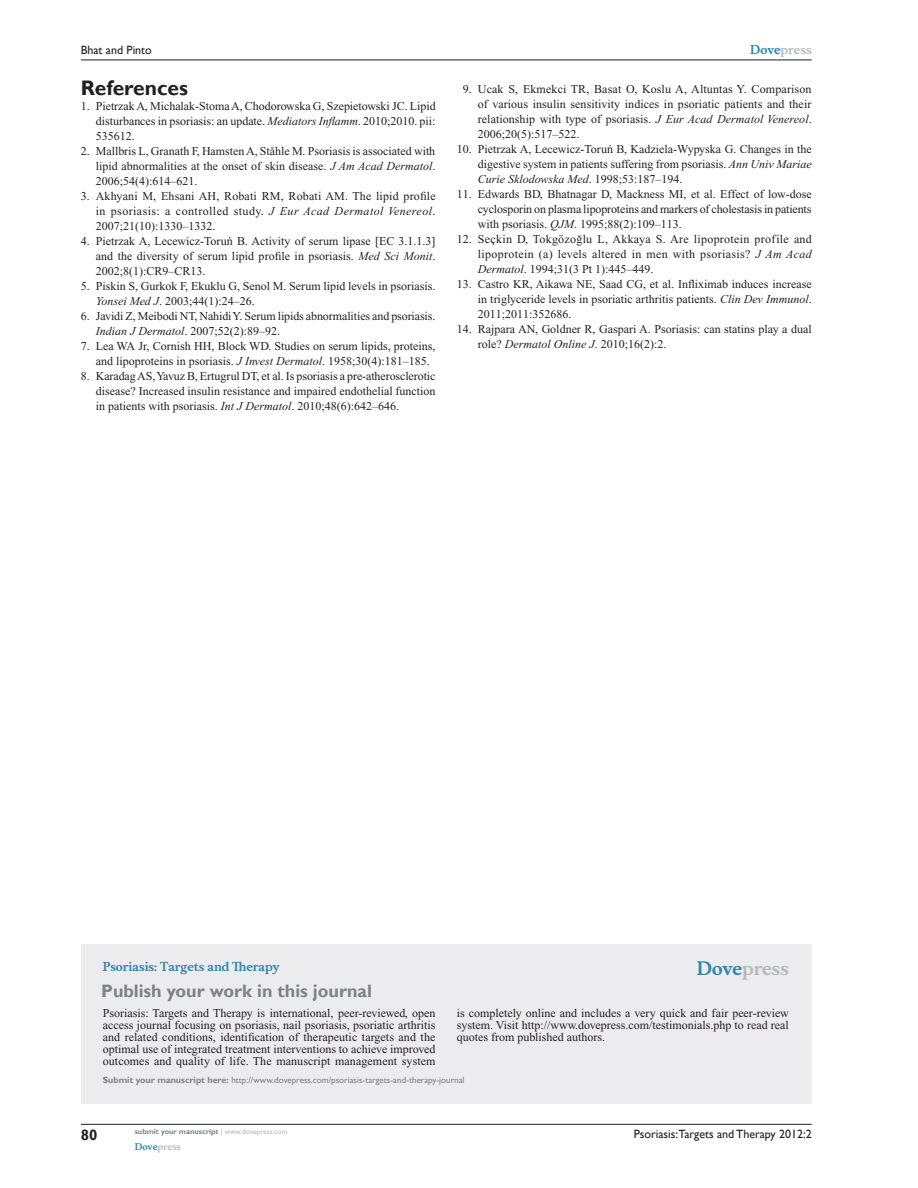
<style>
.page{position:relative;width:918px;height:1188px;background:#fff}
.page>*{position:absolute;margin:0;border:0;box-sizing:border-box;transform-origin:0 0}
.t1{font:700 21px "Gill Sans";color:#231f20}
.PromBx-H1{font:700 18px "Gill Sans";color:#808285}
.PromBx-Brand{font:700 18px "Musee";color:#b8b9bc}
.t2{font:700 15px "Gill Sans";color:#231f20}
.RefNL1{font:12px/15px "Times New Roman";color:#231f20;text-align:justify}
.RefNL2{font:12px/15px "Times New Roman";color:#231f20;text-align:justify}
.PromBx-Tx{font:12px/12px "Times New Roman";letter-spacing:.005em;color:#231f20;text-align:justify}
.t3{font:12px "Gill Sans";color:#231f20}
.PromBx-JrnlName{font:700 12px "Musee";color:#3485ae}
.t4{font:700 12px "Musee";color:#b8b9bc}
.PromBx-SubmitMssWebA{font:9px "Gill Sans";color:#808285}
.t5{font:700 9px "Musee";color:#b8b9bc}
.t6{font:700 7.5px "Gill Sans";color:#808285}
.s1{font-style:italic}
.s2{font-style:inherit}
.s3{color:#3485ae}
.s4{font-weight:700}
.s5{font-weight:400;color:#b8b9bc}
</style>
<div class="page">
<div style="left:81px;top:944px;width:731px;height:159px;background:#ececee"></div>
<hr style="left:81px;top:1124px;width:731px;height:1px;background:#231f20">
<hr style="left:81px;top:60px;width:731px;height:1px;background:#231f20">
<p class="t3" style="left:81px;top:43px;width:73px">Bhat and Pinto</p>
<h1 class="t1" style="left:81px;top:76px;width:109px">References</h1>
<p class="RefNL1" style="left:96px;top:99px;width:341px;text-indent:-15px">1. Pietrzak A, Michalak-Stoma A, Chodorowska G, Szepietowski JC. Lipid disturbances in psoriasis: an update. <span class="s1">Mediators Inflamm</span>. 2010;2010. pii:<br>535612.</p>
<p class="RefNL1" style="left:96px;top:144px;width:341px;text-indent:-15px">2. Mallbris L, Granath F, Hamsten A, Ståhle M. Psoriasis is associated with lipid abnormalities at the onset of skin disease. <span class="s1">J Am Acad Dermatol</span>.<br>2006;54(4):614–621.</p>
<p class="RefNL1" style="left:96px;top:189px;width:341px;text-indent:-15px">3. Akhyani M, Ehsani AH, Robati RM, Robati AM. The lipid profile in psoriasis: a controlled study. <span class="s1">J Eur Acad Dermatol Venereol</span>.<br>2007;21(10):1330–1332.</p>
<p class="RefNL1" style="left:96px;top:234px;width:341px;text-indent:-15px">4. Pietrzak A, Lecewicz-Toru<span class="s2">ń</span> B. Activity of serum lipase [EC 3.1.1.3] and the diversity of serum lipid profile in psoriasis. <span class="s1">Med Sci Monit</span>.<br>2002;8(1):CR9–CR13.</p>
<p class="RefNL1" style="left:96px;top:279px;width:341px;text-indent:-15px">5. Piskin S, Gurkok F, Ekuklu G, Senol M. Serum lipid levels in psoriasis.<br><span class="s1">Yonsei Med J</span>. 2003;44(1):24–26.</p>
<p class="RefNL1" style="left:96px;top:309px;width:341px;text-indent:-15px">6. Javidi Z, Meibodi NT, Nahidi Y. Serum lipids abnormalities and psoriasis.<br><span class="s1">Indian J Dermatol</span>. 2007;52(2):89–92.</p>
<p class="RefNL1" style="left:96px;top:339px;width:341px;text-indent:-15px">7. Lea WA Jr, Cornish HH, Block WD. Studies on serum lipids, proteins, and lipoproteins in psoriasis. <span class="s1">J Invest Dermatol</span>. 1958;30(4):181–185.</p>
<p class="RefNL1" style="left:96px;top:369px;width:341px;text-indent:-15px">8. Karadag AS, Yavuz B, Ertugrul DT, et al. Is psoriasis a pre-atherosclerotic disease? Increased insulin resistance and impaired endothelial function in patients with psoriasis. <span class="s1">Int J Dermatol</span>. 2010;48(6):642–646.</p>
<p class="t4" style="left:750px;top:43px;width:63px"><span class="s3">Dove</span>press</p>
<p class="RefNL2" style="left:478px;top:81px;width:335px;text-indent:-15px">9. Ucak S, Ekmekci TR, Basat O, Koslu A, Altuntas Y. Comparison of various insulin sensitivity indices in psoriatic patients and their relationship with type of psoriasis. <span class="s1">J Eur Acad Dermatol Venereol</span>.<br>2006;20(5):517–522.</p>
<p class="RefNL2" style="left:478px;top:141px;width:335px;text-indent:-21px">10. Pietrzak A, Lecewicz-Toru<span class="s2">ń</span> B, Kadziela-Wypyska G. Changes in the digestive system in patients suffering from psoriasis. <span class="s1">Ann Univ Mariae Curie Sklodowska Med</span>. 1998;53:187–194.</p>
<p class="RefNL2" style="left:478px;top:186px;width:335px;text-indent:-21px">11. Edwards BD, Bhatnagar D, Mackness MI, et al. Effect of low-dose cyclosporin on plasma lipoproteins and markers of cholestasis in patients with psoriasis. <span class="s1">QJM</span>. 1995;88(2):109–113.</p>
<p class="RefNL2" style="left:478px;top:231px;width:336px;text-indent:-21px">12. Seçkin D, Tokgözo<span class="s2">ğ</span>lu L, Akkaya S. Are lipoprotein profile and lipoprotein (a) levels altered in men with psoriasis? <span class="s1">J Am Acad Dermatol</span>. 1994;31(3 Pt 1):445–449.</p>
<p class="RefNL2" style="left:478px;top:276px;width:335px;text-indent:-21px">13. Castro KR, Aikawa NE, Saad CG, et al. Infliximab induces increase in triglyceride levels in psoriatic arthritis patients. <span class="s1">Clin Dev Immunol</span>.<br>2011;2011:352686.</p>
<p class="RefNL2" style="left:478px;top:321px;width:335px;text-indent:-21px">14. Rajpara AN, Goldner R, Gaspari A. Psoriasis: can statins play a dual role? <span class="s1">Dermatol Online J</span>. 2010;16(2):2.</p>
<p class="PromBx-JrnlName" style="left:103px;top:959px;width:178px">Psoriasis: Targets and Therapy</p>
<p class="PromBx-H1" style="left:101px;top:980px;width:272px">Publish your work in this journal</p>
<p class="PromBx-Brand" style="left:697px;top:958px;width:94px"><span class="s3">Dove</span>press</p>
<p class="PromBx-Tx" style="left:103px;top:1007px;width:334px">Psoriasis: Targets and Therapy is international, peer-reviewed, open access journal focusing on psoriasis, nail psoriasis, psoriatic arthritis and related conditions, identification of therapeutic targets and the optimal use of integrated treatment interventions to achieve improved outcomes and quality of life. The manuscript management system</p>
<p class="PromBx-Tx" style="left:457px;top:1007px;width:333px">is completely online and includes a very quick and fair peer-review system. Visit http://www.dovepress.com/testimonials.php to read real quotes from published authors.</p>
<p class="PromBx-SubmitMssWebA" style="left:103px;top:1075px;width:363px"><span class="s4">Submit your manuscript here:</span> http://www.dovepress.com/psoriasis-targets-and-therapy-journal</p>
<p class="t2" style="left:81px;top:1126px;width:18px">80</p>
<p class="t6" style="left:135px;top:1127px;width:154px">submit your manuscript <span class="s5">| www.dovepress.com</span></p>
<p class="t5" style="left:135px;top:1141px;width:48px"><span class="s3">Dove</span>press</p>
<p class="t3" style="left:634px;top:1127px;width:180px">Psoriasis:Targets and Therapy 2012:2</p>
</div>
